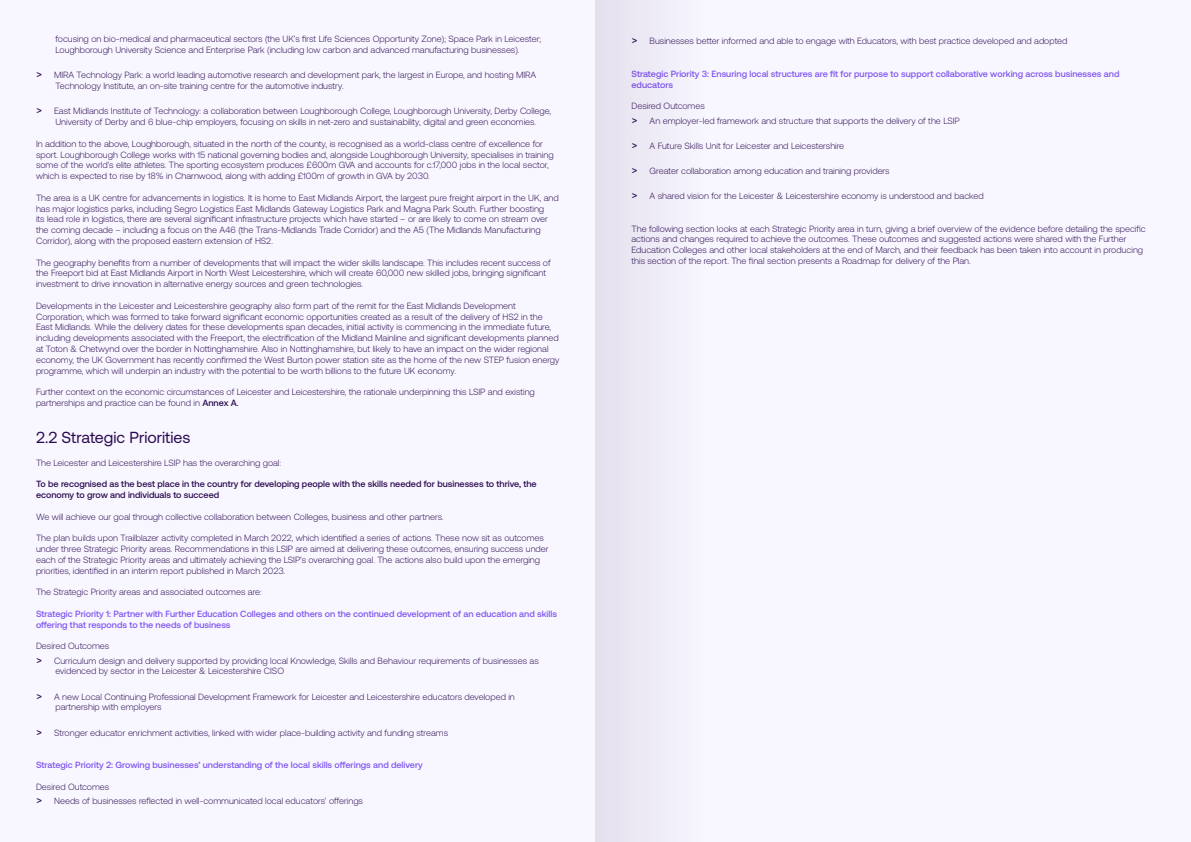
<style>
.page{position:relative;width:1191px;height:842px;background:#fff}
.page>*{position:absolute;margin:0;border:0;box-sizing:border-box;transform-origin:0 0}
.t1{font:16px "Aeonik";color:#2b0950}
.t2{font:300 9px/10.8px "Aeonik";color:#2b0950}
.t3{font:500 9px/10.8px "Aeonik";color:#8055f1}
.t4{font:500 9px/10.8px "Aeonik";color:#2b0950}
.s1{font-weight:400;font-size:12px}
.s2{font-weight:500}
.s3{font-weight:400}
</style>
<div class="page">
<div style="left:0;top:0;width:595px;height:842px;background:#f8f7ff"></div>
<div style="left:595px;top:0;width:596px;height:842px;background:#f8f7ff"></div>
<div style="left:595px;top:0;width:114px;height:842px;background:#eeebf6"></div>
<p class="t2" style="left:55px;top:34px;width:487px">focusing on bio-medical and pharmaceutical sectors (the UK’s first Life Sciences Opportunity Zone); Space Park in Leicester;</p>
<p class="t2" style="left:55px;top:45px;width:465px">Loughborough University Science and Enterprise Park (including low carbon and advanced manufacturing businesses).</p>
<p class="t2" style="left:36px;top:70px;width:502px"><span class="s1">&gt;</span> MIRA Technology Park: a world leading automotive research and development park, the largest in Europe, and hosting MIRA</p>
<p class="t2" style="left:55px;top:81px;width:290px">Technology Institute, an on-site training centre for the automotive industry.</p>
<p class="t2" style="left:36px;top:106px;width:516px"><span class="s1">&gt;</span> East Midlands Institute of Technology: a collaboration between Loughborough College, Loughborough University, Derby College,</p>
<p class="t2" style="left:55px;top:117px;width:482px">University of Derby and 6 blue-chip employers, focusing on skills in net-zero and sustainability, digital and green economies.</p>
<p class="t2" style="left:36px;top:138px;width:519px">In addition to the above, Loughborough, situated in the north of the county, is recognised as a world-class centre of excellence for sport. Loughborough College works with 15 national governing bodies and, alongside Loughborough University, specialises in training some of the world’s elite athletes. The sporting ecosystem produces £600m GVA and accounts for c.17,000 jobs in the local sector, which is expected to rise by 18% in Charnwood, along with adding £100m of growth in GVA by 2030.</p>
<p class="t2" style="left:36px;top:192px;width:524px">The area is a UK centre for advancements in logistics. It is home to East Midlands Airport, the largest pure freight airport in the UK, and has major logistics parks, including Segro Logistics East Midlands Gateway Logistics Park and Magna Park South. Further boosting<br>its lead role in logistics, there are several significant infrastructure projects which have started – or are likely to come on stream over the coming decade – including a focus on the A46 (the Trans-Midlands Trade Corridor) and the A5 (The Midlands Manufacturing Corridor), along with the proposed eastern extension of HS2.</p>
<p class="t2" style="left:36px;top:257px;width:516px">The geography benefits from a number of developments that will impact the wider skills landscape. This includes recent success of the Freeport bid at East Midlands Airport in North West Leicestershire, which will create 60,000 new skilled jobs, bringing significant investment to drive innovation in alternative energy sources and green technologies.</p>
<p class="t2" style="left:36px;top:300px;width:525px">Developments in the Leicester and Leicestershire geography also form part of the remit for the East Midlands Development Corporation, which was formed to take forward significant economic opportunities created as a result of the delivery of HS2 in the East Midlands. While the delivery dates for these developments span decades, initial activity is commencing in the immediate future, including developments associated with the Freeport, the electrification of the Midland Mainline and significant developments planned at Toton &amp; Chetwynd over the border in Nottinghamshire. Also in Nottinghamshire, but likely to have an impact on the wider regional economy, the UK Government has recently confirmed the West Burton power station site as the home of the new STEP fusion energy programme, which will underpin an industry with the potential to be worth billions to the future UK economy.</p>
<p class="t2" style="left:36px;top:387px;width:500px">Further context on the economic circumstances of Leicester and Leicestershire, the rationale underpinning this LSIP and existing partnerships and practice can be found in <span class="s2">Annex A</span><span class="s3">.</span></p>
<p class="t1" style="left:36px;top:429px;width:156px">2.2 Strategic Priorities</p>
<p class="t2" style="left:36px;top:457px;width:247px">The Leicester and Leicestershire LSIP has the overarching goal:</p>
<p class="t4" style="left:36px;top:479px;width:502px">To be recognised as the best place in the country for developing people with the skills needed for businesses to thrive, the economy to grow and individuals to succeed</p>
<p class="t2" style="left:36px;top:511px;width:409px">We will achieve our goal through collective collaboration between Colleges, business and other partners.</p>
<p class="t2" style="left:36px;top:533px;width:514px">The plan builds upon Trailblazer activity completed in March 2022, which identified a series of actions. These now sit as outcomes under three Strategic Priority areas. Recommendations in this LSIP are aimed at delivering these outcomes, ensuring success under each of the Strategic Priority areas and ultimately achieving the LSIP’s overarching goal. The actions also build upon the emerging priorities, identified in an interim report published in March 2023.</p>
<p class="t2" style="left:36px;top:587px;width:227px">The Strategic Priority areas and associated outcomes are:</p>
<p class="t3" style="left:36px;top:608px;width:522px">Strategic Priority 1: Partner with Further Education Colleges and others on the continued development of an education and skills offering that responds to the needs of business</p>
<p class="t2" style="left:36px;top:641px;width:75px">Desired Outcomes</p>
<p class="t2" style="left:36px;top:655px;width:504px"><span class="s1">&gt;</span> Curriculum design and delivery supported by providing local Knowledge, Skills and Behaviour requirements of businesses as</p>
<p class="t2" style="left:55px;top:666px;width:230px">evidenced by sector in the Leicester &amp; Leicestershire CISO</p>
<p class="t2" style="left:36px;top:691px;width:480px"><span class="s1">&gt;</span> A new Local Continuing Professional Development Framework for Leicester and Leicestershire educators developed in</p>
<p class="t2" style="left:55px;top:702px;width:108px">partnership with employers</p>
<p class="t2" style="left:36px;top:727px;width:413px"><span class="s1">&gt;</span> Stronger educator enrichment activities, linked with wider place-building activity and funding streams</p>
<p class="t3" style="left:36px;top:759px;width:388px">Strategic Priority 2: Growing businesses’ understanding of the local skills offerings and delivery</p>
<p class="t2" style="left:36px;top:781px;width:75px">Desired Outcomes</p>
<p class="t2" style="left:36px;top:795px;width:328px"><span class="s1">&gt;</span> Needs of businesses reflected in well-communicated local educators’ offerings</p>
<p class="t2" style="left:631px;top:36px;width:437px"><span class="s1">&gt;</span> Businesses better informed and able to engage with Educators, with best practice developed and adopted</p>
<p class="t3" style="left:631px;top:68px;width:489px">Strategic Priority 3: Ensuring local structures are fit for purpose to support collaborative working across businesses and educators</p>
<p class="t2" style="left:631px;top:101px;width:75px">Desired Outcomes</p>
<p class="t2" style="left:631px;top:115px;width:330px"><span class="s1">&gt;</span> An employer-led framework and structure that supports the delivery of the LSIP</p>
<p class="t2" style="left:631px;top:140px;width:214px"><span class="s1">&gt;</span> A Future Skills Unit for Leicester and Leicestershire</p>
<p class="t2" style="left:631px;top:165px;width:260px"><span class="s1">&gt;</span> Greater collaboration among education and training providers</p>
<p class="t2" style="left:631px;top:191px;width:354px"><span class="s1">&gt;</span> A shared vision for the Leicester &amp; Leicestershire economy is understood and backed</p>
<p class="t2" style="left:631px;top:223px;width:516px">The following section looks at each Strategic Priority area in turn, giving a brief overview of the evidence before detailing the specific actions and changes required to achieve the outcomes. These outcomes and suggested actions were shared with the Further Education Colleges and other local stakeholders at the end of March, and their feedback has been taken into account in producing this section of the report. The final section presents a Roadmap for delivery of the Plan.</p>
</div>
